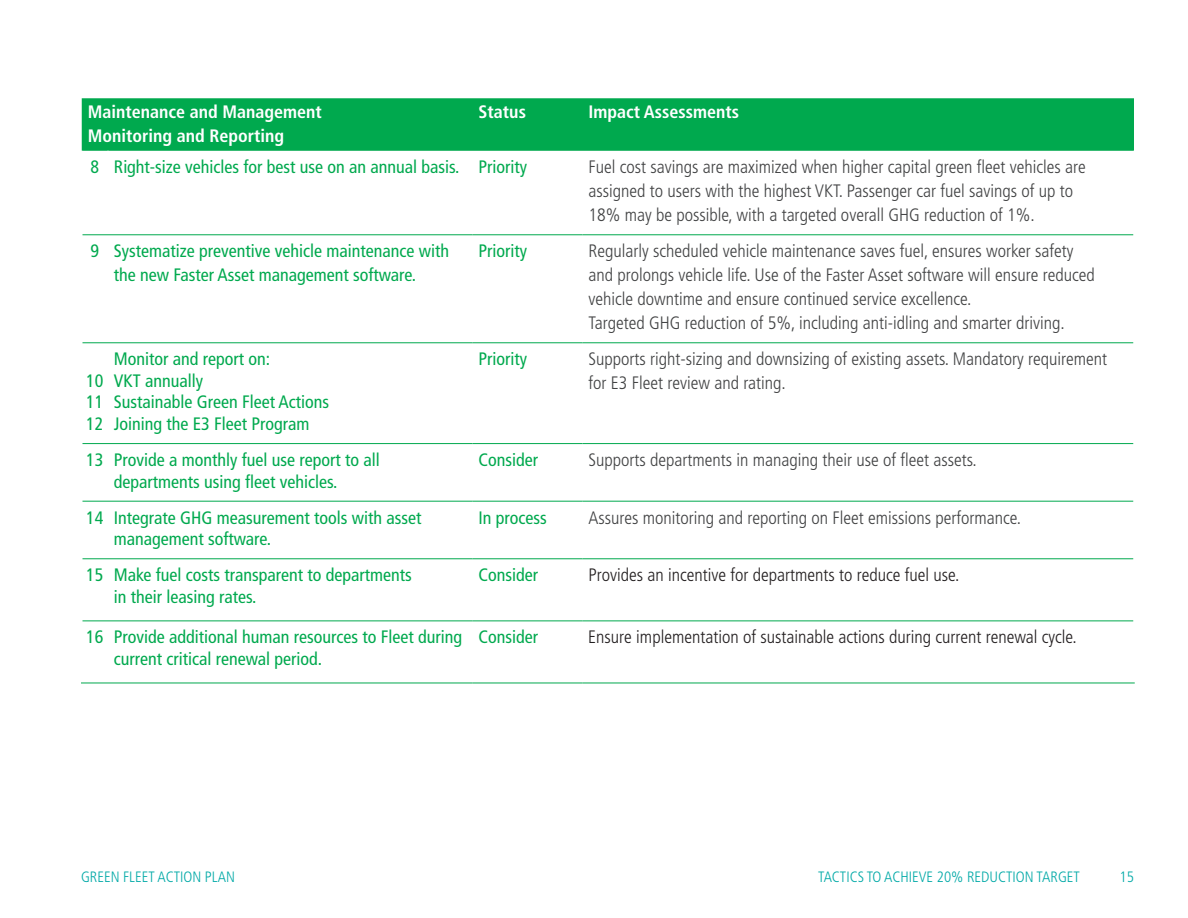
<style>
.page{position:relative;width:1188px;height:918px;background:#fff}
.page>*{position:absolute;margin:0;border:0;box-sizing:border-box;transform-origin:0 0}
.t1{font:300 condensed 18px/24px "Frutiger LT Std";color:#414243}
.t2{font:condensed 18px/21.6px "Frutiger LT Std";color:#00a94e}
.t3{font:300 condensed 18px "Frutiger LT Std";color:#231f20}
.t4{font:700 condensed 18px/24px "Frutiger LT Std";color:#fff}
.t5{font:300 condensed 15px "Frutiger LT Std";color:#00a9a7}
</style>
<div class="page">
<div style="left:82px;top:98px;width:1052px;height:53px;background:#00a94e"></div>
<svg style="left:82px;top:235px;width:26px;height:1px"></svg>
<hr style="left:108px;top:235px;width:365px;height:1px;background:#00a94e">
<hr style="left:473px;top:235px;width:109px;height:1px;background:#00a94e">
<hr style="left:582px;top:235px;width:551px;height:1px;background:#00a94e">
<svg style="left:82px;top:343px;width:26px;height:1px"></svg>
<hr style="left:108px;top:343px;width:365px;height:1px;background:#00a94e">
<hr style="left:473px;top:343px;width:109px;height:1px;background:#00a94e">
<hr style="left:582px;top:343px;width:551px;height:1px;background:#00a94e">
<svg style="left:82px;top:443px;width:26px;height:1px"></svg>
<hr style="left:108px;top:443px;width:365px;height:1px;background:#00a94e">
<hr style="left:473px;top:443px;width:109px;height:1px;background:#00a94e">
<hr style="left:582px;top:443px;width:551px;height:1px;background:#00a94e">
<svg style="left:82px;top:501px;width:26px;height:1px"></svg>
<hr style="left:108px;top:501px;width:365px;height:1px;background:#00a94e">
<hr style="left:473px;top:501px;width:109px;height:1px;background:#00a94e">
<hr style="left:582px;top:501px;width:551px;height:1px;background:#00a94e">
<svg style="left:82px;top:559px;width:26px;height:1px"></svg>
<hr style="left:108px;top:559px;width:365px;height:1px;background:#00a94e">
<hr style="left:473px;top:559px;width:109px;height:1px;background:#00a94e">
<hr style="left:582px;top:559px;width:551px;height:1px;background:#00a94e">
<svg style="left:82px;top:621px;width:26px;height:1px"></svg>
<hr style="left:108px;top:621px;width:365px;height:1px;background:#00a94e">
<hr style="left:473px;top:621px;width:109px;height:1px;background:#00a94e">
<hr style="left:582px;top:621px;width:551px;height:1px;background:#00a94e">
<svg style="left:81px;top:683px;width:27px;height:1px"></svg>
<hr style="left:108px;top:683px;width:365px;height:1px;background:#00a94e">
<hr style="left:473px;top:683px;width:109px;height:1px;background:#00a94e">
<hr style="left:582px;top:683px;width:553px;height:1px;background:#00a94e">
<p class="t4" style="left:88px;top:100px;width:236px">Maintenance and Management<br>Monitoring and Reporting</p>
<p class="t4" style="left:479px;top:100px;width:49px">Status</p>
<p class="t4" style="left:588px;top:100px;width:152px">Impact Assessments</p>
<p class="t2" style="left:91px;top:156px;width:438px">8 Right-size vehicles for best use on an annual basis. Priority</p>
<p class="t1" style="left:588px;top:155px;width:499px">Fuel cost savings are maximized when higher capital green fleet vehicles are assigned to users with the highest VKT. Passenger car fuel savings of up to<br>18% may be possible, with a targeted overall GHG reduction of 1%.</p>
<p class="t2" style="left:91px;top:239px;width:360px;line-height:24px;text-align:center">9 Systematize preventive vehicle maintenance with the new Faster Asset management software.</p>
<p class="t2" style="left:479px;top:240px;width:50px">Priority</p>
<p class="t1" style="left:588px;top:239px;width:508px">Regularly scheduled vehicle maintenance saves fuel, ensures worker safety and prolongs vehicle life. Use of the Faster Asset software will ensure reduced vehicle downtime and ensure continued service excellence.<br>Targeted GHG reduction of 5%, including anti-idling and smarter driving.</p>
<p class="t2" style="left:114px;top:348px;width:217px">Monitor and report on:<br>VKT annually<br>Sustainable Green Fleet Actions<br>Joining the E3 Fleet Program</p>
<p class="t2" style="left:479px;top:348px;width:50px">Priority</p>
<p class="t1" style="left:588px;top:347px;width:520px">Supports right-sizing and downsizing of existing assets. Mandatory requirement for E3 Fleet review and rating.</p>
<p class="t2" style="left:114px;top:449px;width:267px;text-indent:-28px">13 Provide a monthly fuel use report to all departments using fleet vehicles.</p>
<p class="t2" style="left:479px;top:449px;width:61px">Consider</p>
<p class="t1" style="left:588px;top:448px;width:390px">Supports departments in managing their use of fleet assets.</p>
<p class="t2" style="left:114px;top:507px;width:309px;text-indent:-28px">14 Integrate GHG measurement tools with asset management software.</p>
<p class="t2" style="left:479px;top:507px;width:70px">In process</p>
<p class="t1" style="left:588px;top:506px;width:434px">Assures monitoring and reporting on Fleet emissions performance.</p>
<p class="t2" style="left:114px;top:564px;width:299px;text-indent:-28px">15 Make fuel costs transparent to departments in their leasing rates.</p>
<p class="t2" style="left:479px;top:564px;width:61px">Consider</p>
<p class="t3" style="left:588px;top:565px;width:373px">Provides an incentive for departments to reduce fuel use.</p>
<p class="t2" style="left:114px;top:626px;width:350px;text-indent:-28px">16 Provide additional human resources to Fleet during current critical renewal period.</p>
<p class="t2" style="left:479px;top:626px;width:61px">Consider</p>
<p class="t3" style="left:588px;top:627px;width:490px">Ensure implementation of sustainable actions during current renewal cycle.</p>
<p class="t2" style="left:86px;top:370px;width:19px;text-align:justify">10<br>11<br>12</p>
<p class="t5" style="left:81px;top:868px;width:155px">GREEN FLEET ACTION PLAN</p>
<p class="t5" style="left:818px;top:868px;width:263px">TACTICS TO ACHIEVE 20% REDUCTION TARGET</p>
<p class="t5" style="left:1120px;top:868px;width:16px">15</p>
</div>
